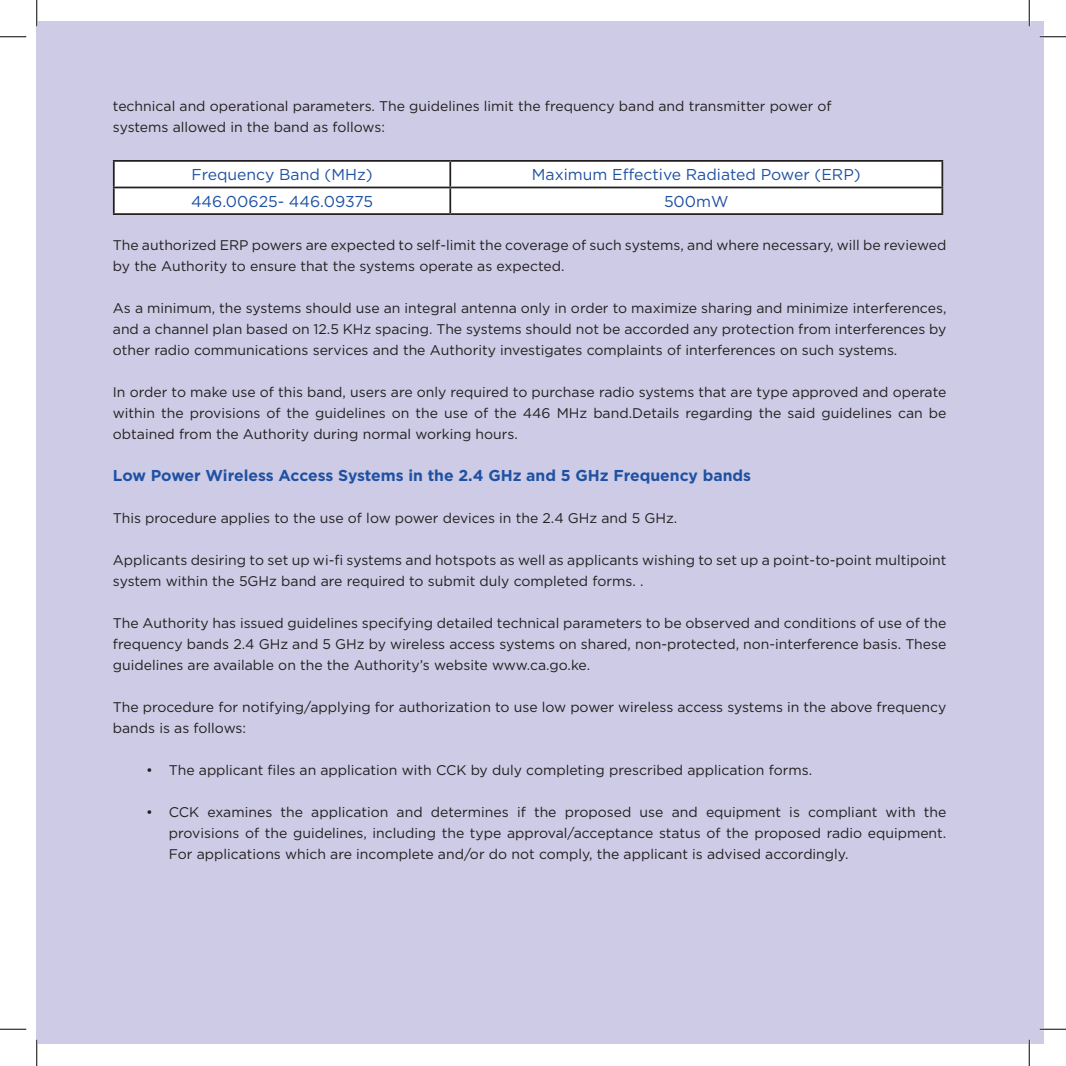
<style>
.page{position:relative;width:1066px;height:1066px;background:#fff}
.page>*{position:absolute;margin:0;border:0;box-sizing:border-box;transform-origin:0 0}
.t1{font:15.75px "Gotham";color:#1f51a3}
.t2{font:700 15.75px "Gotham";color:#1f51a3}
.t3{font:14px/21px "Gotham";color:#231f20}
</style>
<div class="page">
<div style="left:37px;top:22px;width:1007px;height:1022px;background:#cdcbe5"></div>
<div style="left:115px;top:162px;width:826px;height:51px;background:#fff"></div>
<hr style="left:113px;top:160px;width:337px;height:2px;background:#231f20">
<hr style="left:113px;top:162px;width:2px;height:25px;background:#231f20">
<hr style="left:450px;top:160px;width:493px;height:2px;background:#231f20">
<hr style="left:449px;top:162px;width:2px;height:25px;background:#231f20">
<hr style="left:941px;top:162px;width:2px;height:25px;background:#231f20">
<hr style="left:113px;top:187px;width:337px;height:1px;background:#231f20">
<hr style="left:113px;top:188px;width:2px;height:25px;background:#231f20">
<hr style="left:450px;top:187px;width:493px;height:1px;background:#231f20">
<hr style="left:449px;top:188px;width:2px;height:25px;background:#231f20">
<hr style="left:941px;top:188px;width:2px;height:25px;background:#231f20">
<hr style="left:113px;top:213px;width:337px;height:2px;background:#231f20">
<hr style="left:450px;top:213px;width:493px;height:2px;background:#231f20">
<hr style="left:1039px;top:36px;width:27px;height:2px;background:#fff">
<hr style="left:1039px;top:1028px;width:27px;height:2px;background:#fff">
<hr style="left:36px;top:0;width:2px;height:26px;background:#fff">
<hr style="left:36px;top:1039px;width:2px;height:27px;background:#fff">
<hr style="left:1028px;top:0;width:2px;height:26px;background:#fff">
<hr style="left:1028px;top:1039px;width:2px;height:27px;background:#fff">
<svg style="left:0;top:36px;width:26px;height:1px"></svg>
<svg style="left:1039px;top:36px;width:27px;height:1px"></svg>
<svg style="left:0;top:1029px;width:26px;height:1px"></svg>
<svg style="left:1039px;top:1029px;width:27px;height:1px"></svg>
<svg style="left:36px;top:0;width:1px;height:26px"></svg>
<svg style="left:36px;top:1039px;width:1px;height:27px"></svg>
<svg style="left:1029px;top:0;width:1px;height:26px"></svg>
<svg style="left:1029px;top:1039px;width:1px;height:27px"></svg>
<p class="t3" style="left:113px;top:95px;width:720px">technical and operational parameters. The guidelines limit the frequency band and transmitter power of</p>
<p class="t3" style="left:113px;top:116px;width:274px">systems allowed in the band as follows:</p>
<p class="t1" style="left:191px;top:165px;width:183px">Frequency Band (MHz)</p>
<p class="t1" style="left:532px;top:165px;width:330px">Maximum Effective Radiated Power (ERP)</p>
<p class="t1" style="left:191px;top:191px;width:183px">446.00625- 446.09375</p>
<p class="t1" style="left:664px;top:191px;width:66px">500mW</p>
<p class="t3" style="left:113px;top:234px;width:835px">The authorized ERP powers are expected to self-limit the coverage of such systems, and where necessary, will be reviewed by the Authority to ensure that the systems operate as expected.</p>
<p class="t3" style="left:113px;top:297px;width:835px;text-align:justify">As a minimum, the systems should use an integral antenna only in order to maximize sharing and minimize interferences, and a channel plan based on 12.5 KHz spacing. The systems should not be accorded any protection from interferences by other radio communications services and the Authority investigates complaints of interferences on such systems.</p>
<p class="t3" style="left:113px;top:381px;width:835px;text-align:justify">In order to make use of this band, users are only required to purchase radio systems that are type approved and operate within the provisions of the guidelines on the use of the 446 MHz band.Details regarding the said guidelines can be obtained from the Authority during normal working hours.</p>
<p class="t2" style="left:113px;top:465px;width:639px">Low Power Wireless Access Systems in the 2.4 GHz and 5 GHz Frequency bands</p>
<p class="t3" style="left:113px;top:507px;width:566px">This procedure applies to the use of low power devices in the 2.4 GHz and 5 GHz.</p>
<p class="t3" style="left:113px;top:549px;width:835px">Applicants desiring to set up wi-fi systems and hotspots as well as applicants wishing to set up a point-to-point multipoint system within the 5GHz band are required to submit duly completed forms. .</p>
<p class="t3" style="left:113px;top:612px;width:835px">The Authority has issued guidelines specifying detailed technical parameters to be observed and conditions of use of the</p>
<p class="t3" style="left:113px;top:633px;width:835px">frequency bands 2.4 GHz and 5 GHz by wireless access systems on shared, non-protected, non-interference basis. These guidelines are available on the the Authority’s website www.ca.go.ke.</p>
<p class="t3" style="left:113px;top:696px;width:835px">The procedure for notifying/applying for authorization to use low power wireless access systems in the above frequency bands is as follows:</p>
<p class="t3" style="left:146px;top:759px;width:667px">• The applicant files an application with CCK by duly completing prescribed application forms.</p>
<p class="t3" style="left:169px;top:801px;width:779px;text-align:justify;text-indent:-23px">• CCK examines the application and determines if the proposed use and equipment is compliant with the provisions of the guidelines, including the type approval/acceptance status of the proposed radio equipment.<br>For applications which are incomplete and/or do not comply, the applicant is advised accordingly.</p>
</div>
